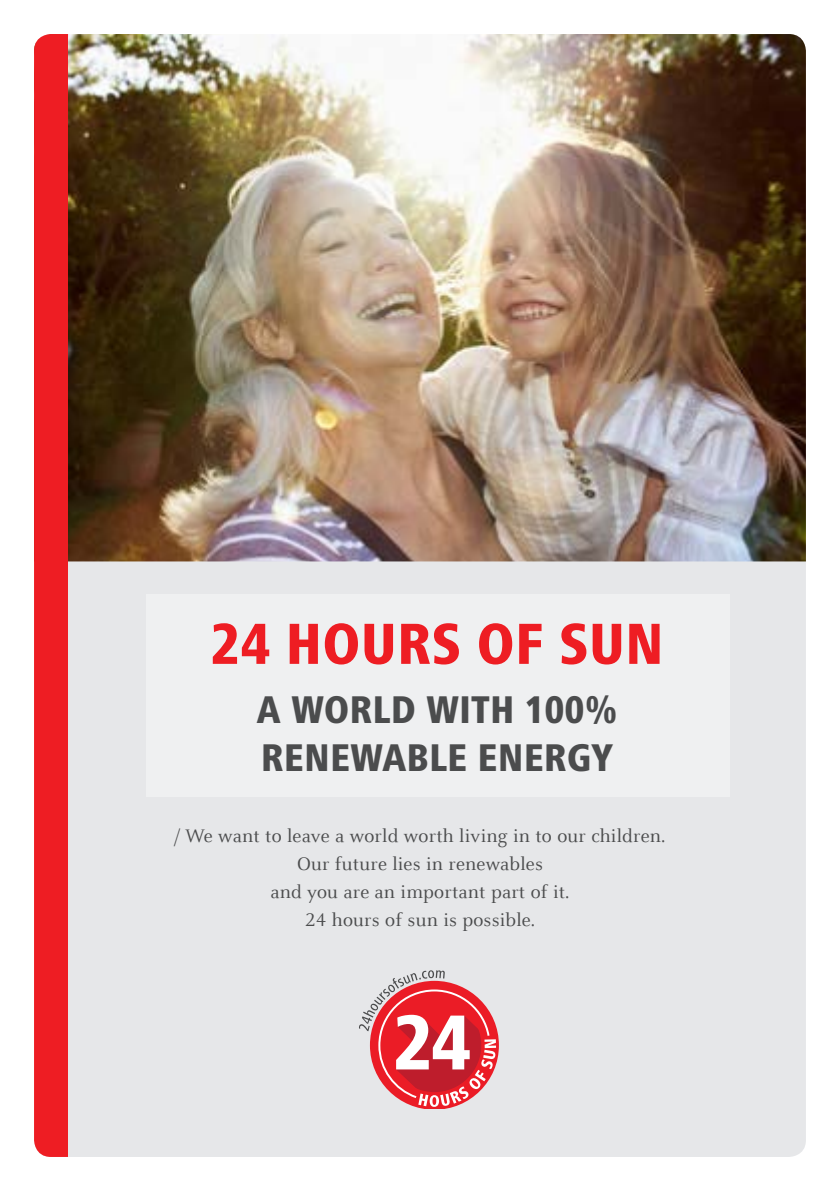
<style>
.page{position:relative;width:840px;height:1191px;background:#fff}
.page>*{position:absolute;margin:0;border:0;box-sizing:border-box;transform-origin:0 0}
.t1{font:800 condensed 60px "Frutiger Next LTW1 G";color:#ee1d23}
.t2{font:800 condensed 40px/48px "Frutiger Next LTW1 G";color:#4b4c4d}
.t3{font:20px/28px "Celeste Offc Pro";letter-spacing:.01em;color:#4b4c4d;text-align:center}
</style>
<div class="page">
<div style="left:68px;top:561px;width:737px;height:596px;background:#e6e7e9"></div>
<img style="left:68px;top:34px;width:737px;height:527px">
<div style="left:146px;top:594px;width:583px;height:202px;background:#eff0f1"></div>
<div style="left:34px;top:34px;width:34px;height:1123px;background:#ee1d23"></div>
<svg style="left:359px;top:970px;width:139px;height:138px;background:#e38087"></svg>
<h1 class="t1" style="left:210px;top:609px;width:454px">24 HOURS OF SUN</h1>
<h2 class="t2" style="left:256px;top:686px;width:362px">A WORLD WITH 100%<br>RENEWABLE ENERGY</h2>
<p class="t3" style="left:174px;top:821px;width:492px">/ We want to leave a world worth living in to our children.<br>Our future lies in renewables<br>and you are an important part of it.<br>24 hours of sun is possible.</p>
</div>
